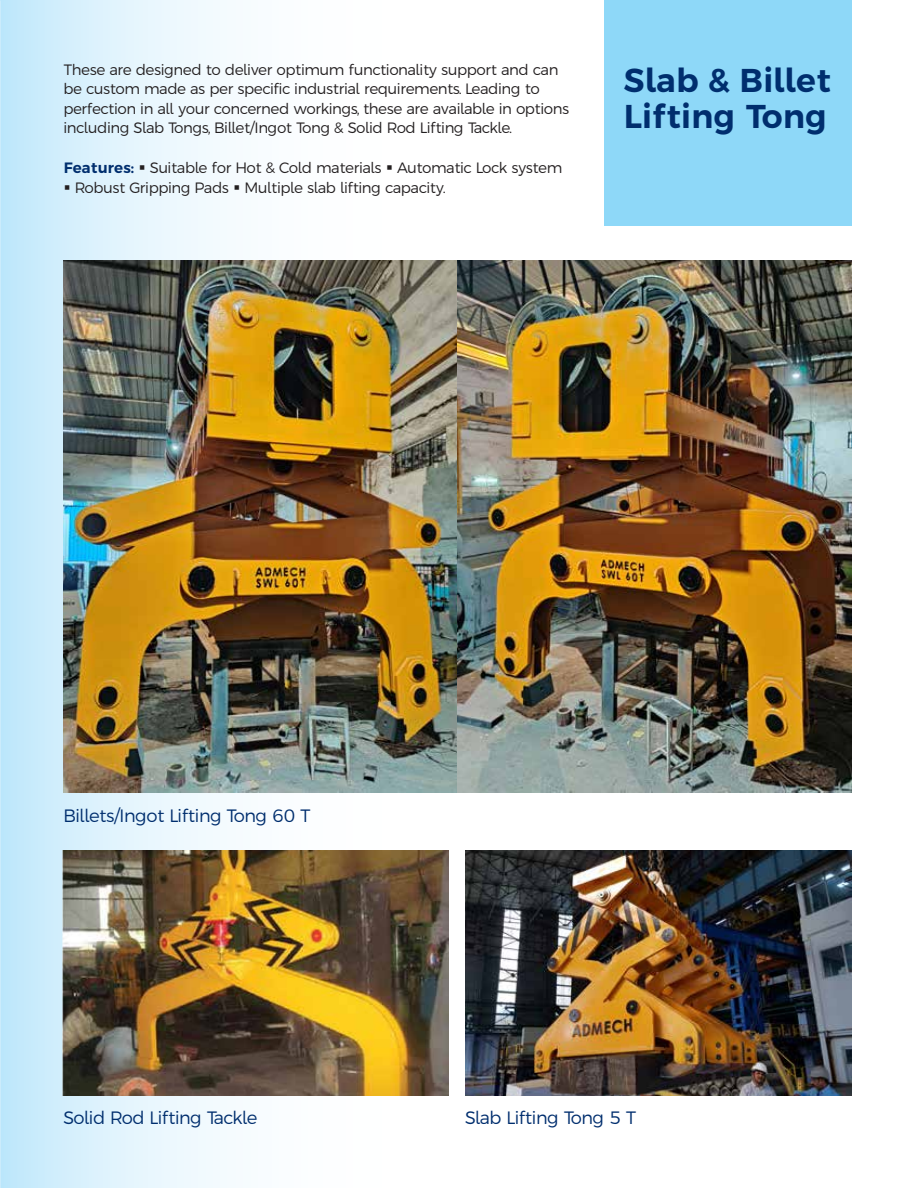
<style>
.page{position:relative;width:918px;height:1188px;background:#fff}
.page>*{position:absolute;margin:0;border:0;box-sizing:border-box;transform-origin:0 0}
.t1{font:600 33px/36px "Argentum Sans";color:#002e6e}
.t2{font:300 17.85px "Argentum Sans";color:#002e6e}
.t3{font:300 15px/19.5px "Argentum Sans";color:#231f20}
.s1{font-weight:600;color:#002e6e}
</style>
<div class="page">
<svg style="left:1px;top:0;width:458px;height:1188px"></svg>
<img style="left:64px;top:261px;width:787px;height:531px">
<hr style="left:0;top:0;width:1px;height:1188px;background:#cbebfb">
<div style="left:604px;top:0;width:247px;height:225px;background:#8ed8f8"></div>
<img style="left:62px;top:851px;width:386px;height:245px">
<img style="left:465px;top:851px;width:386px;height:245px">
<p class="t3" style="left:64px;top:60px;width:507px">These are designed to deliver optimum functionality support and can be custom made as per specific industrial requirements. Leading to perfection in all your concerned workings, these are available in options including Slab Tongs, Billet/Ingot Tong &amp; Solid Rod Lifting Tackle.</p>
<p class="t3" style="left:64px;top:158px;width:500px"><span class="s1">Features:</span> ▪ Suitable for Hot &amp; Cold materials ▪ Automatic Lock system</p>
<p class="t3" style="left:64px;top:177px;width:383px">▪ Robust Gripping Pads ▪ Multiple slab lifting capacity.</p>
<h1 class="t1" style="left:624px;top:62px;width:209px">Slab &amp; Billet<br>Lifting Tong</h1>
<p class="t2" style="left:64px;top:802px;width:247px">Billets/Ingot Lifting Tong 60 T</p>
<p class="t2" style="left:64px;top:1104px;width:195px">Solid Rod Lifting Tackle</p>
<p class="t2" style="left:465px;top:1104px;width:171px">Slab Lifting Tong 5 T</p>
</div>
